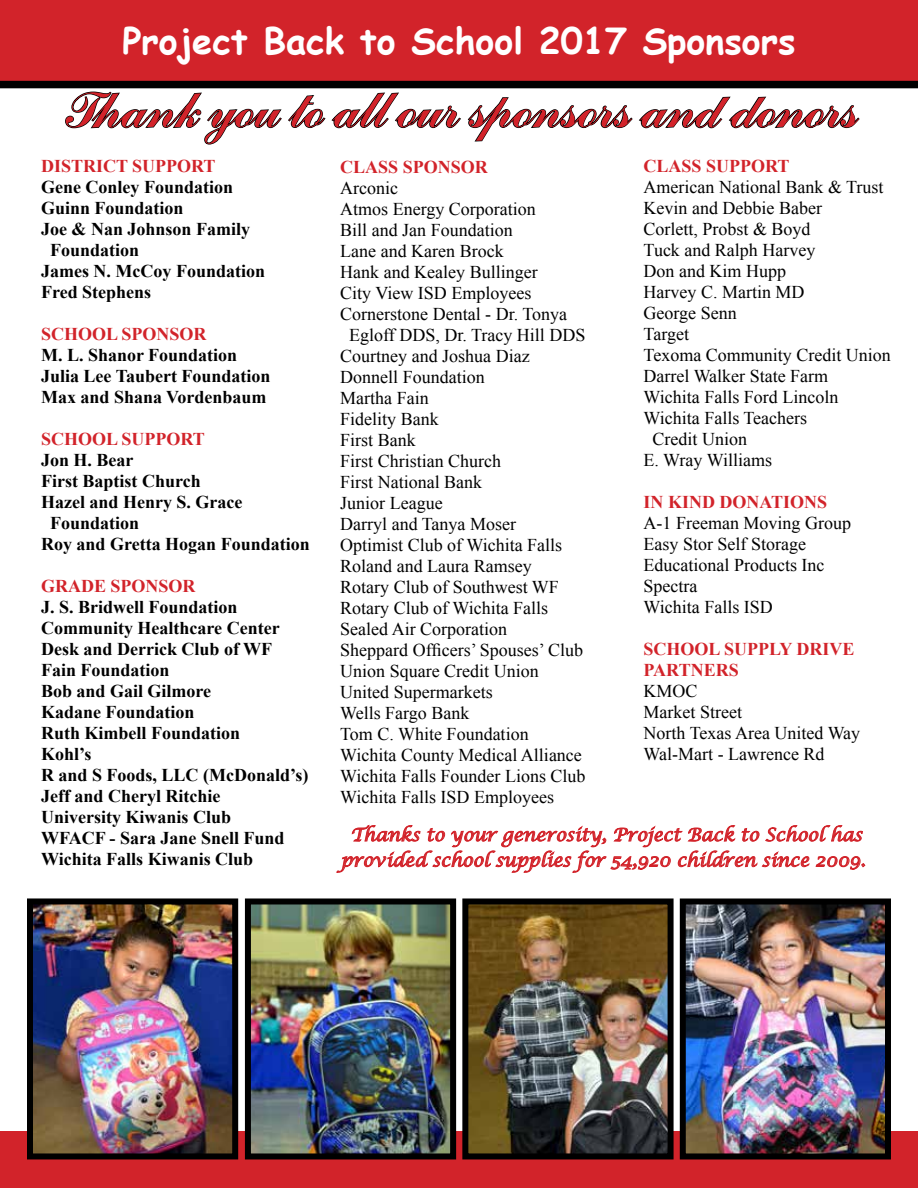
<style>
.page{position:relative;width:918px;height:1188px;background:#fff}
.page>*{position:absolute;margin:0;border:0;box-sizing:border-box;transform-origin:0 0}
.t1{font:49.95px "Commercial Scr T";color:#d2232a;scale:1.11 1}
.t2{font:700 36px "Comic Sans MS";color:#fff}
.t3{font:18px/21px "Times New Roman";color:#000}
.t4{font:700 18px/21px "Times New Roman";color:#000}
.t5{font:700 18px/21px "Times New Roman";color:#d2232a}
.t6{font:italic 18px/25.5px "Lucida Calligraphy";color:#d2232a;text-align:center}
</style>
<div class="page">
<div style="left:0;top:1132px;width:918px;height:56px;background:#d2232a"></div>
<svg style="left:0;top:0;width:918px;height:89px;background:#c02128"></svg>
<svg style="left:65px;top:91px;width:795px;height:54px"></svg>
<img style="left:252px;top:905px;width:197px;height:247px">
<div style="left:245px;top:898px;width:211px;height:261px;border:6px solid #000"></div>
<img style="left:687px;top:905px;width:197px;height:247px">
<div style="left:680px;top:898px;width:211px;height:261px;border:6px solid #000"></div>
<img style="left:34px;top:905px;width:197px;height:247px">
<div style="left:27px;top:898px;width:211px;height:261px;border:6px solid #000"></div>
<img style="left:469px;top:905px;width:198px;height:247px">
<div style="left:462px;top:898px;width:212px;height:261px;border:6px solid #000"></div>
<svg style="left:336px;top:824px;width:530px;height:49px"></svg>
<h2 class="t2" style="left:122px;top:14px;width:675px">Project Back to School 2017 Sponsors</h2>
<h1 class="t1" style="left:63px;top:84px;width:715px">Thank you to all our sponsors and donors</h1>
<p class="t5" style="left:41px;top:155px;width:176px">DISTRICT SUPPORT</p>
<p class="t4" style="left:41px;top:176px;width:194px">Gene Conley Foundation</p>
<p class="t4" style="left:41px;top:197px;width:144px">Guinn Foundation</p>
<p class="t4" style="left:41px;top:218px;width:211px">Joe &amp; Nan Johnson Family</p>
<p class="t4" style="left:50px;top:239px;width:91px">Foundation</p>
<p class="t4" style="left:41px;top:260px;width:225px">James N. McCoy Foundation</p>
<p class="t4" style="left:41px;top:281px;width:112px">Fred Stephens</p>
<p class="t5" style="left:41px;top:323px;width:167px">SCHOOL SPONSOR</p>
<p class="t4" style="left:41px;top:344px;width:231px">M. L. Shanor Foundation<br>Julia Lee Taubert Foundation<br>Max and Shana Vordenbaum</p>
<p class="t5" style="left:41px;top:428px;width:165px">SCHOOL SUPPORT</p>
<p class="t4" style="left:41px;top:449px;width:94px">Jon H. Bear</p>
<p class="t4" style="left:41px;top:470px;width:161px">First Baptist Church</p>
<p class="t4" style="left:41px;top:491px;width:203px">Hazel and Henry S. Grace</p>
<p class="t4" style="left:50px;top:512px;width:91px">Foundation</p>
<p class="t4" style="left:41px;top:533px;width:270px">Roy and Gretta Hogan Foundation</p>
<p class="t5" style="left:41px;top:575px;width:156px">GRADE SPONSOR</p>
<p class="t4" style="left:41px;top:596px;width:269px">J. S. Bridwell Foundation<br>Community Healthcare Center<br>Desk and Derrick Club of WF<br>Fain Foundation<br>Bob and Gail Gilmore<br>Kadane Foundation<br>Ruth Kimbell Foundation<br>Kohl’s<br>R and S Foods, LLC (McDonald’s)<br>Jeff and Cheryl Ritchie<br>University Kiwanis Club<br>WFACF - Sara Jane Snell Fund<br>Wichita Falls Kiwanis Club</p>
<p class="t5" style="left:644px;top:155px;width:147px">CLASS SUPPORT</p>
<p class="t3" style="left:644px;top:176px;width:241px">American National Bank &amp; Trust</p>
<p class="t3" style="left:644px;top:197px;width:180px">Kevin and Debbie Baber</p>
<p class="t3" style="left:644px;top:218px;width:169px">Corlett, Probst &amp; Boyd</p>
<p class="t3" style="left:644px;top:239px;width:173px">Tuck and Ralph Harvey</p>
<p class="t3" style="left:644px;top:260px;width:144px">Don and Kim Hupp</p>
<p class="t3" style="left:644px;top:282px;width:162px">Harvey C. Martin MD</p>
<p class="t3" style="left:644px;top:303px;width:95px">George Senn</p>
<p class="t3" style="left:644px;top:324px;width:47px">Target</p>
<p class="t3" style="left:644px;top:345px;width:249px">Texoma Community Credit Union</p>
<p class="t3" style="left:644px;top:366px;width:186px">Darrel Walker State Farm</p>
<p class="t3" style="left:644px;top:387px;width:196px">Wichita Falls Ford Lincoln</p>
<p class="t3" style="left:644px;top:408px;width:165px">Wichita Falls Teachers</p>
<p class="t3" style="left:653px;top:429px;width:96px">Credit Union</p>
<p class="t3" style="left:644px;top:450px;width:130px">E. Wray Williams</p>
<p class="t5" style="left:644px;top:491px;width:185px">IN KIND DONATIONS</p>
<p class="t3" style="left:644px;top:513px;width:209px">A-1 Freeman Moving Group<br>Easy Stor Self Storage<br>Educational Products Inc<br>Spectra<br>Wichita Falls ISD</p>
<p class="t5" style="left:644px;top:638px;width:212px">SCHOOL SUPPLY DRIVE<br>PARTNERS</p>
<p class="t3" style="left:644px;top:681px;width:218px">KMOC<br>Market Street<br>North Texas Area United Way<br>Wal-Mart - Lawrence Rd</p>
<p class="t5" style="left:340px;top:156px;width:149px">CLASS SPONSOR</p>
<p class="t3" style="left:340px;top:177px;width:59px">Arconic</p>
<p class="t3" style="left:340px;top:198px;width:197px">Atmos Energy Corporation</p>
<p class="t3" style="left:340px;top:219px;width:174px">Bill and Jan Foundation</p>
<p class="t3" style="left:340px;top:240px;width:165px">Lane and Karen Brock</p>
<p class="t3" style="left:340px;top:261px;width:199px">Hank and Kealey Bullinger</p>
<p class="t3" style="left:340px;top:282px;width:193px">City View ISD Employees</p>
<p class="t3" style="left:340px;top:303px;width:228px">Cornerstone Dental - Dr. Tonya</p>
<p class="t3" style="left:349px;top:324px;width:238px">Egloff DDS, Dr. Tracy Hill DDS</p>
<p class="t3" style="left:340px;top:345px;width:191px">Courtney and Joshua Diaz</p>
<p class="t3" style="left:340px;top:366px;width:146px">Donnell Foundation</p>
<p class="t3" style="left:340px;top:387px;width:90px">Martha Fain</p>
<p class="t3" style="left:340px;top:408px;width:100px">Fidelity Bank</p>
<p class="t3" style="left:340px;top:429px;width:77px">First Bank</p>
<p class="t3" style="left:340px;top:450px;width:163px">First Christian Church</p>
<p class="t3" style="left:340px;top:471px;width:144px">First National Bank</p>
<p class="t3" style="left:340px;top:492px;width:104px">Junior League</p>
<p class="t3" style="left:340px;top:513px;width:177px">Darryl and Tanya Moser</p>
<p class="t3" style="left:340px;top:534px;width:223px">Optimist Club of Wichita Falls</p>
<p class="t3" style="left:340px;top:555px;width:193px">Roland and Laura Ramsey</p>
<p class="t3" style="left:340px;top:576px;width:220px">Rotary Club of Southwest WF</p>
<p class="t3" style="left:340px;top:597px;width:209px">Rotary Club of Wichita Falls</p>
<p class="t3" style="left:340px;top:618px;width:168px">Sealed Air Corporation</p>
<p class="t3" style="left:340px;top:639px;width:244px">Sheppard Officers’ Spouses’ Club</p>
<p class="t3" style="left:340px;top:660px;width:200px">Union Square Credit Union</p>
<p class="t3" style="left:340px;top:681px;width:154px">United Supermarkets</p>
<p class="t3" style="left:340px;top:702px;width:131px">Wells Fargo Bank</p>
<p class="t3" style="left:340px;top:723px;width:190px">Tom C. White Foundation</p>
<p class="t3" style="left:340px;top:744px;width:243px">Wichita County Medical Alliance</p>
<p class="t3" style="left:340px;top:765px;width:247px">Wichita Falls Founder Lions Club</p>
<p class="t3" style="left:340px;top:786px;width:215px">Wichita Falls ISD Employees</p>
<p class="t6" style="left:341px;top:823px;width:526px">Thanks to your generosity, Project Back to School has provided school supplies for 54,920 children since 2009.</p>
</div>
